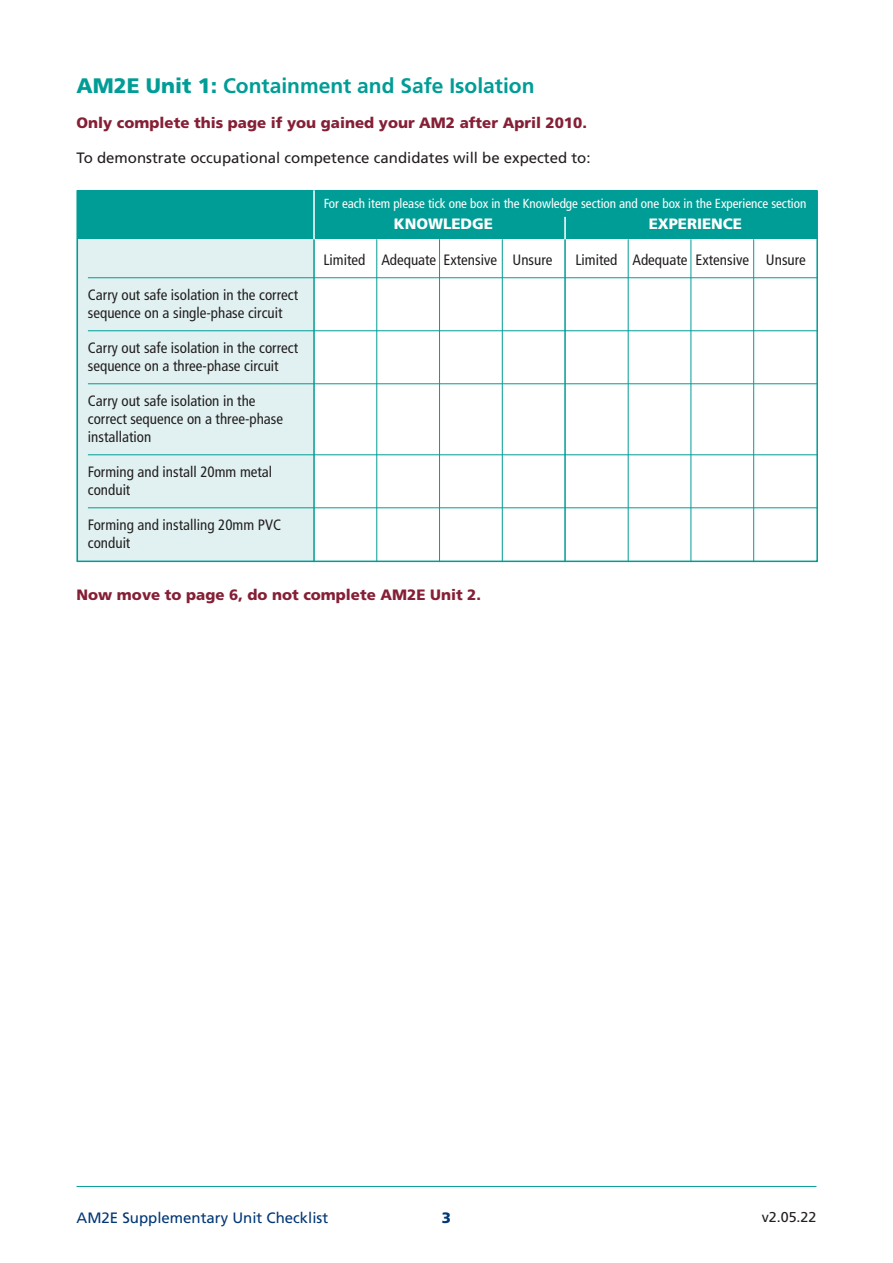
<style>
.page{position:relative;width:893px;height:1263px;background:#fff}
.page>*{position:absolute;margin:0;border:0;box-sizing:border-box;transform-origin:0 0}
.t1{font:700 21px "Frutiger";color:#009d96}
.t2{font:condensed 15px/18px "Frutiger";color:#231f20}
.t3{font:900 15px "Frutiger";color:#851f36}
.t4{font:15px "Frutiger";color:#231f20}
.t5{font:15px "Frutiger";color:#013775}
.t6{font:900 15px "Frutiger";color:#fff}
.t7{font:900 15px "Frutiger";color:#013775}
.t8{font:14.25px "Frutiger";color:#231f20}
.t9{font:condensed 13.2px "Frutiger";letter-spacing:-.005em;color:#fff}
.s1{font-weight:900}
</style>
<div class="page">
<hr style="left:77px;top:1186px;width:739px;height:1px;background:#009d96">
<div style="left:77px;top:190px;width:237px;height:372px;background:#e1f1f1"></div>
<div style="left:77px;top:190px;width:740px;height:49px;background:#009d96"></div>
<div style="left:77px;top:190px;width:741px;height:372px;border:2px solid #009d96"></div>
<hr style="left:88px;top:277px;width:729px;height:1px;background:#009d96">
<hr style="left:88px;top:330px;width:729px;height:1px;background:#009d96">
<hr style="left:88px;top:383px;width:729px;height:1px;background:#009d96">
<hr style="left:88px;top:454px;width:729px;height:1px;background:#009d96">
<hr style="left:88px;top:507px;width:729px;height:1px;background:#009d96">
<hr style="left:313px;top:239px;width:2px;height:323px;background:#009d96">
<hr style="left:313px;top:190px;width:2px;height:49px;background:#fff">
<hr style="left:564px;top:239px;width:2px;height:323px;background:#009d96">
<hr style="left:376px;top:239px;width:1px;height:323px;background:#009d96">
<hr style="left:439px;top:239px;width:1px;height:323px;background:#009d96">
<hr style="left:502px;top:239px;width:1px;height:323px;background:#009d96">
<hr style="left:628px;top:239px;width:1px;height:323px;background:#009d96">
<hr style="left:691px;top:239px;width:1px;height:323px;background:#009d96">
<hr style="left:753px;top:239px;width:1px;height:323px;background:#009d96">
<hr style="left:564px;top:217px;width:2px;height:22px;background:#fff">
<h1 class="t1" style="left:77px;top:73px;width:460px"><span class="s1">AM2E Unit 1:</span> Containment and Safe Isolation</h1>
<p class="t3" style="left:77px;top:114px;width:512px">Only complete this page if you gained your AM2 after April 2010.</p>
<p class="t4" style="left:77px;top:149px;width:515px">To demonstrate occupational competence candidates will be expected to:</p>
<p class="t9" style="left:324px;top:196px;width:484px">For each item please tick one box in the Knowledge section and one box in the Experience section</p>
<p class="t2" style="left:88px;top:286px;width:212px">Carry out safe isolation in the correct sequence on a single-phase circuit</p>
<p class="t2" style="left:88px;top:339px;width:212px">Carry out safe isolation in the correct sequence on a three-phase circuit</p>
<p class="t2" style="left:88px;top:392px;width:197px">Carry out safe isolation in the correct sequence on a three-phase installation</p>
<p class="t2" style="left:88px;top:463px;width:186px">Forming and install 20mm metal conduit</p>
<p class="t2" style="left:88px;top:516px;width:195px">Forming and installing 20mm PVC conduit</p>
<p class="t6" style="left:394px;top:214px;width:101px">KNOWLEDGE</p>
<p class="t6" style="left:649px;top:214px;width:95px">EXPERIENCE</p>
<p class="t2" style="left:323px;top:251px;width:230px">Limited Adequate Extensive Unsure</p>
<p class="t2" style="left:575px;top:251px;width:232px">Limited Adequate Extensive Unsure</p>
<p class="t3" style="left:77px;top:586px;width:406px">Now move to page 6, do not complete AM2E Unit 2.</p>
<p class="t5" style="left:77px;top:1208px;width:253px">AM2E Supplementary Unit Checklist</p>
<p class="t7" style="left:442px;top:1208px;width:11px">3</p>
<p class="t8" style="left:762px;top:1209px;width:56px">v2.05.22</p>
</div>
